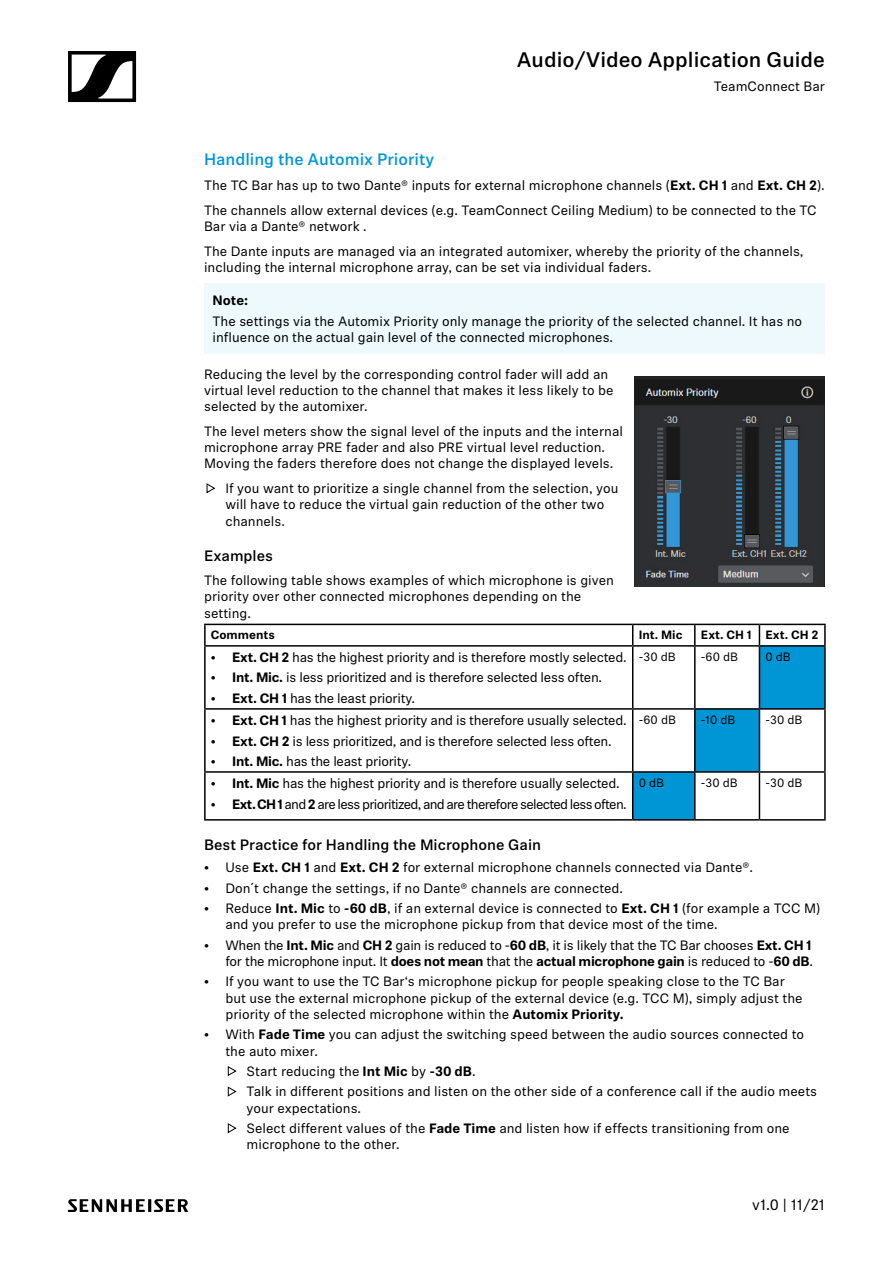
<style>
.page{position:relative;width:893px;height:1263px;background:#fff}
.page>*{position:absolute;margin:0;border:0;box-sizing:border-box;transform-origin:0 0}
.t1{font:500 21px "Sennheiser Neue";color:#000}
.t2{font:500 16.5px "Sennheiser Neue";color:#0096d6}
.t3{font:500 15px "Sennheiser Neue";color:#000}
.t4{font:15px "Sennheiser Neue";color:#000}
.t5{font:13.5px/16.2px "Sennheiser Neue";color:#000}
.t6{font:13.5px/16.2px "Sennheiser Neue";letter-spacing:-.02em;color:#000;text-align:right}
.t7{font:13.5px "Sennheiser Neue";letter-spacing:-.05em;color:#000}
.t8{font:700 13.5px "Sennheiser Neue";color:#000}
.t9{font:12px "Sennheiser Neue";color:#000}
.t10{font:700 12px "Sennheiser Neue";color:#000}
.s1{font-weight:700}
</style>
<div class="page">
<svg style="left:68px;top:51px;width:68px;height:51px"></svg>
<svg style="left:68px;top:1199px;width:120px;height:13px"></svg>
<div style="left:204px;top:283px;width:621px;height:71px;background:#edf9fd"></div>
<hr style="left:204px;top:624px;width:429px;height:1px;background:#000">
<hr style="left:204px;top:625px;width:2px;height:20px;background:#000">
<hr style="left:633px;top:624px;width:62px;height:1px;background:#000">
<hr style="left:695px;top:624px;width:64px;height:1px;background:#000">
<hr style="left:759px;top:624px;width:67px;height:1px;background:#000">
<svg style="left:632px;top:625px;width:192px;height:194px"></svg>
<hr style="left:824px;top:625px;width:2px;height:20px;background:#000">
<hr style="left:204px;top:645px;width:429px;height:2px;background:#000">
<hr style="left:204px;top:647px;width:2px;height:61px;background:#000">
<hr style="left:633px;top:645px;width:62px;height:2px;background:#000">
<hr style="left:632px;top:647px;width:1px;height:61px;background:#000">
<hr style="left:695px;top:645px;width:64px;height:2px;background:#000">
<hr style="left:694px;top:647px;width:2px;height:61px;background:#000">
<hr style="left:759px;top:645px;width:67px;height:2px;background:#000">
<hr style="left:759px;top:647px;width:1px;height:61px;background:#000">
<hr style="left:824px;top:647px;width:2px;height:61px;background:#000">
<hr style="left:204px;top:708px;width:429px;height:2px;background:#000">
<hr style="left:204px;top:710px;width:2px;height:61px;background:#000">
<hr style="left:633px;top:708px;width:62px;height:2px;background:#000">
<hr style="left:632px;top:710px;width:1px;height:61px;background:#000">
<hr style="left:695px;top:708px;width:64px;height:2px;background:#000">
<hr style="left:694px;top:710px;width:2px;height:61px;background:#000">
<hr style="left:759px;top:708px;width:67px;height:2px;background:#000">
<hr style="left:759px;top:710px;width:1px;height:61px;background:#000">
<hr style="left:824px;top:710px;width:2px;height:61px;background:#000">
<hr style="left:204px;top:771px;width:429px;height:2px;background:#000">
<hr style="left:204px;top:773px;width:2px;height:46px;background:#000">
<hr style="left:633px;top:771px;width:62px;height:2px;background:#000">
<hr style="left:632px;top:773px;width:1px;height:46px;background:#000">
<hr style="left:695px;top:771px;width:64px;height:2px;background:#000">
<hr style="left:694px;top:773px;width:2px;height:46px;background:#000">
<hr style="left:759px;top:771px;width:67px;height:2px;background:#000">
<hr style="left:759px;top:773px;width:1px;height:46px;background:#000">
<hr style="left:824px;top:773px;width:2px;height:46px;background:#000">
<hr style="left:204px;top:819px;width:429px;height:2px;background:#000">
<hr style="left:633px;top:819px;width:62px;height:2px;background:#000">
<hr style="left:695px;top:819px;width:64px;height:2px;background:#000">
<hr style="left:759px;top:819px;width:67px;height:2px;background:#000">
<img style="left:634px;top:376px;width:191px;height:210px">
<h1 class="t1" style="left:517px;top:45px;width:310px">Audio/Video Application Guide</h1>
<p class="t5" style="left:714px;top:78px;width:113px">TeamConnect Bar</p>
<p class="t2" style="left:204px;top:148px;width:232px">Handling the Automix Priority</p>
<p class="t5" style="left:204px;top:172px;width:622px;line-height:24.8px">The TC Bar has up to two Dante® inputs for external microphone channels (<span class="s1">Ext. CH 1</span> and <span class="s1">Ext. CH 2</span>).<br>The channels allow external devices (e.g. TeamConnect Ceiling Medium) to be connected to the TC</p>
<p class="t5" style="left:204px;top:213px;width:601px;line-height:24.8px">Bar via a Dante® network .<br>The Dante inputs are managed via an integrated automixer, whereby the priority of the channels,</p>
<p class="t5" style="left:204px;top:258px;width:449px">including the internal microphone array, can be set via individual faders.</p>
<p class="t8" style="left:213px;top:291px;width:37px">Note:</p>
<p class="t5" style="left:213px;top:312px;width:591px">The settings via the Automix Priority only manage the priority of the selected channel. It has no influence on the actual gain level of the connected microphones.</p>
<p class="t5" style="left:204px;top:365px;width:411px">Reducing the level by the corresponding control fader will add an virtual level reduction to the channel that makes it less likely to be selected by the automixer.</p>
<p class="t5" style="left:204px;top:422px;width:420px">The level meters show the signal level of the inputs and the internal microphone array PRE fader and also PRE virtual level reduction.<br>Moving the faders therefore does not change the displayed levels.</p>
<p class="t5" style="left:225px;top:480px;width:395px">If you want to prioritize a single channel from the selection, you will have to reduce the virtual gain reduction of the other two channels.</p>
<p class="t3" style="left:204px;top:545px;width:70px">Examples</p>
<p class="t5" style="left:204px;top:572px;width:411px">The following table shows examples of which microphone is given priority over other connected microphones depending on the setting.</p>
<p class="t10" style="left:211px;top:627px;width:66px">Comments</p>
<p class="t10" style="left:639px;top:627px;width:45px">Int. Mic</p>
<p class="t10" style="left:701px;top:627px;width:119px">Ext. CH 1 Ext. CH 2</p>
<p class="t6" style="left:211px;top:648px;width:417px"><span class="s1">• Ext. CH 2</span> has the highest priority and is therefore mostly selected.</p>
<p class="t6" style="left:211px;top:669px;width:393px"><span class="s1">• Int. Mic.</span> is less prioritized and is therefore selected less often.</p>
<p class="t6" style="left:211px;top:689px;width:206px"><span class="s1">• Ext. CH 1</span> has the least priority.</p>
<p class="t9" style="left:639px;top:648px;width:39px">-30 dB</p>
<p class="t9" style="left:701px;top:648px;width:39px">-60 dB</p>
<p class="t9" style="left:765px;top:648px;width:27px">0 dB</p>
<p class="t6" style="left:211px;top:711px;width:417px"><span class="s1">• Ext. CH 1</span> has the highest priority and is therefore usually selected.</p>
<p class="t6" style="left:211px;top:732px;width:402px"><span class="s1">• Ext. CH 2</span> is less prioritized, and is therefore selected less often.</p>
<p class="t6" style="left:211px;top:752px;width:202px"><span class="s1">• Int. Mic.</span> has the least priority.</p>
<p class="t6" style="left:211px;top:774px;width:410px"><span class="s1">• Int. Mic</span> has the highest priority and is therefore usually selected.</p>
<p class="t7" style="left:211px;top:794px;width:417px"><span class="s1">• Ext. CH 1</span> and <span class="s1">2</span> are less prioritized, and are therefore selected less often.</p>
<p class="t9" style="left:639px;top:711px;width:39px">-60 dB</p>
<p class="t9" style="left:701px;top:711px;width:36px">-10 dB</p>
<p class="t9" style="left:765px;top:711px;width:39px">-30 dB</p>
<p class="t9" style="left:639px;top:774px;width:27px">0 dB</p>
<p class="t9" style="left:701px;top:774px;width:39px">-30 dB</p>
<p class="t9" style="left:765px;top:774px;width:39px">-30 dB</p>
<p class="t3" style="left:204px;top:834px;width:338px">Best Practice for Handling the Microphone Gain</p>
<p class="t5" style="left:204px;top:859px;width:550px">• Use <span class="s1">Ext. CH 1</span> and <span class="s1">Ext. CH 2</span> for external microphone channels connected via Dante®.</p>
<p class="t5" style="left:204px;top:879px;width:420px">• Don´t change the settings, if no Dante® channels are connected.</p>
<p class="t5" style="left:225px;top:900px;width:596px;text-indent:-21px">• Reduce <span class="s1">Int. Mic</span> to <span class="s1">-60 dB</span>, if an external device is connected to <span class="s1">Ext. CH 1</span> (for example a TCC M) and you prefer to use the microphone pickup from that device most of the time.</p>
<p class="t6" style="left:204px;top:936px;width:610px">• When the <span class="s1">Int. Mic</span> and <span class="s1">CH 2</span> gain is reduced to -<span class="s1">60 dB</span>, it is likely that the TC Bar chooses <span class="s1">Ext. CH 1 </span>for the microphone input. It <span class="s1">does not mean</span> that the <span class="s1">actual microphone gain</span> is reduced to -<span class="s1">60 dB</span>.</p>
<p class="t5" style="left:225px;top:973px;width:579px;text-indent:-21px">• If you want to use the TC Bar‘s microphone pickup for people speaking close to the TC Bar but use the external microphone pickup of the external device (e.g. TCC M), simply adjust the priority of the selected microphone within the <span class="s1">Automix Priority.</span></p>
<p class="t5" style="left:225px;top:1026px;width:580px;text-indent:-21px">• With <span class="s1">Fade Time</span> you can adjust the switching speed between the audio sources connected to the auto mixer.</p>
<p class="t5" style="left:247px;top:1060px;width:572px;line-height:20.4px">Start reducing the <span class="s1">Int Mic</span> by <span class="s1">-30 dB</span>.<br>Talk in different positions and listen on the other side of a conference call if the audio meets</p>
<p class="t5" style="left:247px;top:1097px;width:544px;line-height:20.4px">your expectations.<br>Select different values of the <span class="s1">Fade Time</span> and listen how if effects transitioning from one</p>
<p class="t5" style="left:247px;top:1136px;width:154px">microphone to the other.</p>
<p class="t4" style="left:752px;top:1195px;width:74px">v1.0 | 11/21</p>
</div>
